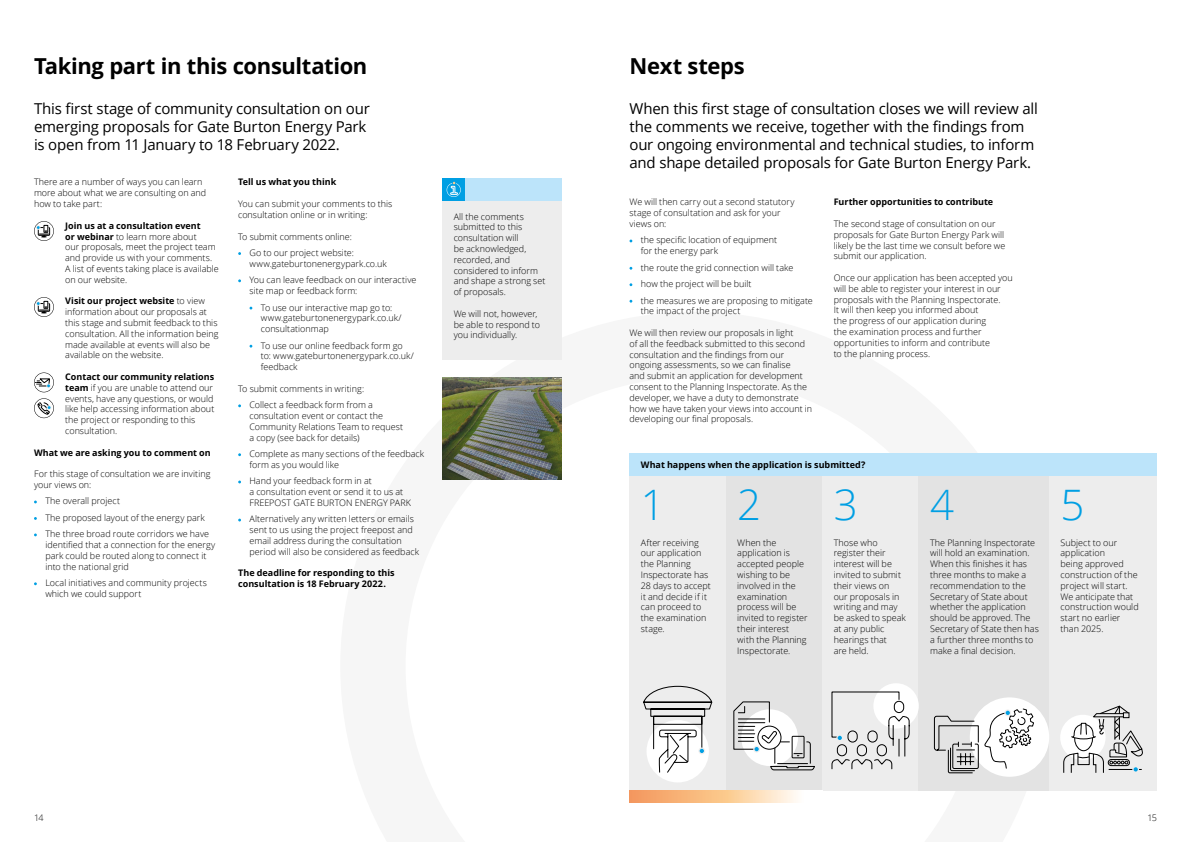
<style>
.page{position:relative;width:1191px;height:842px;background:#fff}
.page>*{position:absolute;margin:0;border:0;box-sizing:border-box;transform-origin:0 0}
.t1{font:300 42px "Open Sans";color:#009fe3}
.t2{font:700 22px "Open Sans";letter-spacing:-.015em;color:#000}
.t3{font:15px/18px "Open Sans";letter-spacing:-.015em;color:#000}
.t4{font:300 9px/10.8px "Open Sans";color:#000}
.t5{font:700 9px/10.8px "Open Sans";color:#000}
.s1{font-weight:700}
</style>
<div class="page">
<div style="left:442px;top:201px;width:119px;height:159px;background:#ededed"></div>
<div style="left:629px;top:454px;width:528px;height:22px;background:#bce4fa"></div>
<div style="left:629px;top:476px;width:97px;height:315px;background:#ededed"></div>
<div style="left:726px;top:476px;width:96px;height:315px;background:#e3e3e3"></div>
<div style="left:822px;top:476px;width:96px;height:315px;background:#ededed"></div>
<div style="left:918px;top:476px;width:131px;height:315px;background:#e3e3e3"></div>
<div style="left:1049px;top:476px;width:108px;height:315px;background:#ededed"></div>
<div style="left:646px;top:720px;width:63px;height:62px;background:#fff;border-radius:50%"></div>
<svg style="left:643px;top:686px;width:69px;height:87px"></svg>
<svg style="left:733px;top:701px;width:82px;height:69px"></svg>
<div style="left:873px;top:683px;width:45px;height:46px;background:#fff;border-radius:50%"></div>
<svg style="left:831px;top:691px;width:78px;height:78px"></svg>
<div style="left:969px;top:697px;width:80px;height:80px;background:#fff;border-radius:50%"></div>
<svg style="left:984px;top:708px;width:50px;height:61px"></svg>
<svg style="left:934px;top:716px;width:44px;height:57px"></svg>
<div style="left:1060px;top:715px;width:45px;height:45px;background:#fff;border-radius:50%"></div>
<svg style="left:1063px;top:705px;width:79px;height:68px"></svg>
<div style="left:465px;top:179px;width:96px;height:22px;background:#bce4fa"></div>
<div style="left:442px;top:179px;width:23px;height:22px;background:#009fe3"></div>
<svg style="left:446px;top:181px;width:15px;height:16px"></svg>
<svg style="left:34px;top:221px;width:20px;height:20px"></svg>
<svg style="left:34px;top:297px;width:20px;height:20px"></svg>
<svg style="left:34px;top:372px;width:20px;height:46px"></svg>
<svg style="left:629px;top:791px;width:168px;height:11px;background:#fac595"></svg>
<img style="left:442px;top:377px;width:119px;height:102px">
<h2 class="t2" style="left:34px;top:50px;width:335px">Taking part in this consultation</h2>
<h3 class="t3" style="left:34px;top:99px;width:337px">This first stage of community consultation on our emerging proposals for Gate Burton Energy Park is open from 11 January to 18 February 2022.</h3>
<p class="t4" style="left:34px;top:177px;width:174px">There are a number of ways you can learn more about what we are consulting on and how to take part:</p>
<p class="t4" style="left:65px;top:220px;width:155px"><span class="s1">Join us at a consultation event<br>or webinar</span> to learn more about<br>our proposals, meet the project team and provide us with your comments.<br>A list of events taking place is available on our website.</p>
<p class="t4" style="left:65px;top:295px;width:155px"><span class="s1">Visit our project website</span> to view information about our proposals at this stage and submit feedback to this consultation. All the information being made available at events will also be available on the website.</p>
<p class="t4" style="left:65px;top:371px;width:151px"><span class="s1">Contact our community relations team</span> if you are unable to attend our events, have any questions, or would like help accessing information about the project or responding to this consultation.</p>
<p class="t5" style="left:34px;top:447px;width:178px">What we are asking you to comment on</p>
<p class="t4" style="left:34px;top:468px;width:178px">For this stage of consultation we are inviting your views on:</p>
<p class="t4" style="left:45px;top:493px;width:165px;line-height:16.5px">The overall project<br>The proposed layout of the energy park<br>The three broad route corridors we have</p>
<p class="t4" style="left:45px;top:539px;width:171px">identified that a connection for the energy park could be routed along to connect it into the national grid</p>
<p class="t4" style="left:45px;top:577px;width:163px">Local initiatives and community projects which we could support</p>
<p class="t5" style="left:238px;top:177px;width:100px">Tell us what you think</p>
<p class="t4" style="left:238px;top:198px;width:156px">You can submit your comments to this consultation online or in writing:</p>
<p class="t4" style="left:238px;top:228px;width:117px;line-height:16.5px;text-align:right">To submit comments online:<br>Go to our project website:</p>
<p class="t4" style="left:249px;top:255px;width:168px;line-height:16.5px">www.gateburtonenergypark.co.uk<br>You can leave feedback on our interactive</p>
<p class="t4" style="left:261px;top:282px;width:133px;line-height:16.5px;text-indent:-11px">site map or feedback form:<br>To use our interactive map go to:</p>
<p class="t4" style="left:261px;top:312px;width:142px">www.gateburtonenergypark.co.uk/ consultationmap</p>
<p class="t4" style="left:261px;top:340px;width:155px">To use our online feedback form go to: www.gateburtonenergypark.co.uk/ feedback</p>
<p class="t4" style="left:249px;top:380px;width:125px;line-height:16.5px;text-indent:-11px">To submit comments in writing:<br>Collect a feedback form from a</p>
<p class="t4" style="left:249px;top:410px;width:155px">consultation event or contact the<br>Community Relations Team to request a copy (see back for details)</p>
<p class="t4" style="left:249px;top:448px;width:176px">Complete as many sections of the feedback form as you would like</p>
<p class="t4" style="left:249px;top:475px;width:163px">Hand your feedback form in at<br>a consultation event or send it to us at<br>FREEPOST GATE BURTON ENERGY PARK</p>
<p class="t4" style="left:249px;top:514px;width:171px">Alternatively any written letters or emails sent to us using the project freepost and email address during the consultation period will also be considered as feedback</p>
<p class="t5" style="left:238px;top:568px;width:158px">The deadline for responding to this consultation is 18 February 2022.</p>
<p class="t4" style="left:454px;top:211px;width:93px">All the comments submitted to this consultation will<br>be acknowledged, recorded, and considered to inform and shape a strong set of proposals.</p>
<p class="t4" style="left:454px;top:308px;width:88px">We will not, however, be able to respond to you individually.</p>
<h2 class="t2" style="left:629px;top:50px;width:117px">Next steps</h2>
<p class="t3" style="left:629px;top:99px;width:410px">When this first stage of consultation closes we will review all the comments we receive, together with the findings from our ongoing environmental and technical studies, to inform and shape detailed proposals for Gate Burton Energy Park.</p>
<p class="t4" style="left:629px;top:196px;width:166px">We will then carry out a second statutory stage of consultation and ask for your views on:</p>
<p class="t4" style="left:641px;top:234px;width:138px">the specific location of equipment for the energy park</p>
<p class="t4" style="left:641px;top:259px;width:173px;line-height:16.5px">the route the grid connection will take<br>how the project will be built<br>the measures we are proposing to mitigate</p>
<p class="t4" style="left:641px;top:305px;width:101px">the impact of the project</p>
<p class="t4" style="left:629px;top:327px;width:184px">We will then review our proposals in light<br>of all the feedback submitted to this second consultation and the findings from our ongoing assessments, so we can finalise<br>and submit an application for development consent to the Planning Inspectorate. As the developer, we have a duty to demonstrate how we have taken your views into account in developing our final proposals.</p>
<p class="t5" style="left:833px;top:196px;width:161px">Further opportunities to contribute</p>
<p class="t4" style="left:833px;top:218px;width:173px">The second stage of consultation on our proposals for Gate Burton Energy Park will likely be the last time we consult before we submit our application.</p>
<p class="t4" style="left:833px;top:272px;width:181px">Once our application has been accepted you will be able to register your interest in our proposals with the Planning Inspectorate.<br>It will then keep you informed about<br>the progress of our application during<br>the examination process and further opportunities to inform and contribute<br>to the planning process.</p>
<p class="t5" style="left:641px;top:459px;width:226px">What happens when the application is submitted?</p>
<h1 class="t1" style="left:641px;top:476px;width:25px">1</h1>
<h1 class="t1" style="left:737px;top:476px;width:25px">2</h1>
<h1 class="t1" style="left:833px;top:476px;width:25px">3</h1>
<h1 class="t1" style="left:930px;top:476px;width:25px">4</h1>
<h1 class="t1" style="left:1060px;top:476px;width:25px">5</h1>
<p class="t4" style="left:641px;top:537px;width:71px">After receiving our application the Planning<br>Inspectorate has<br>28 days to accept it and decide if it can proceed to the examination stage.</p>
<p class="t4" style="left:737px;top:537px;width:72px">When the application is accepted people wishing to be involved in the examination process will be invited to register their interest with the Planning<br>Inspectorate.</p>
<p class="t4" style="left:833px;top:537px;width:74px">Those who register their interest will be invited to submit their views on our proposals in writing and may be asked to speak at any public hearings that<br>are held.</p>
<p class="t4" style="left:930px;top:537px;width:110px">The Planning Inspectorate will hold an examination.<br>When this finishes it has three months to make a recommendation to the<br>Secretary of State about whether the application should be approved. The<br>Secretary of State then has a further three months to make a final decision.</p>
<p class="t4" style="left:1060px;top:537px;width:80px">Subject to our application<br>being approved construction of the project will start.<br>We anticipate that construction would start no earlier than 2025.</p>
<p class="t4" style="left:34px;top:812px;width:11px">14</p>
<p class="t4" style="left:1147px;top:812px;width:11px">15</p>
</div>
